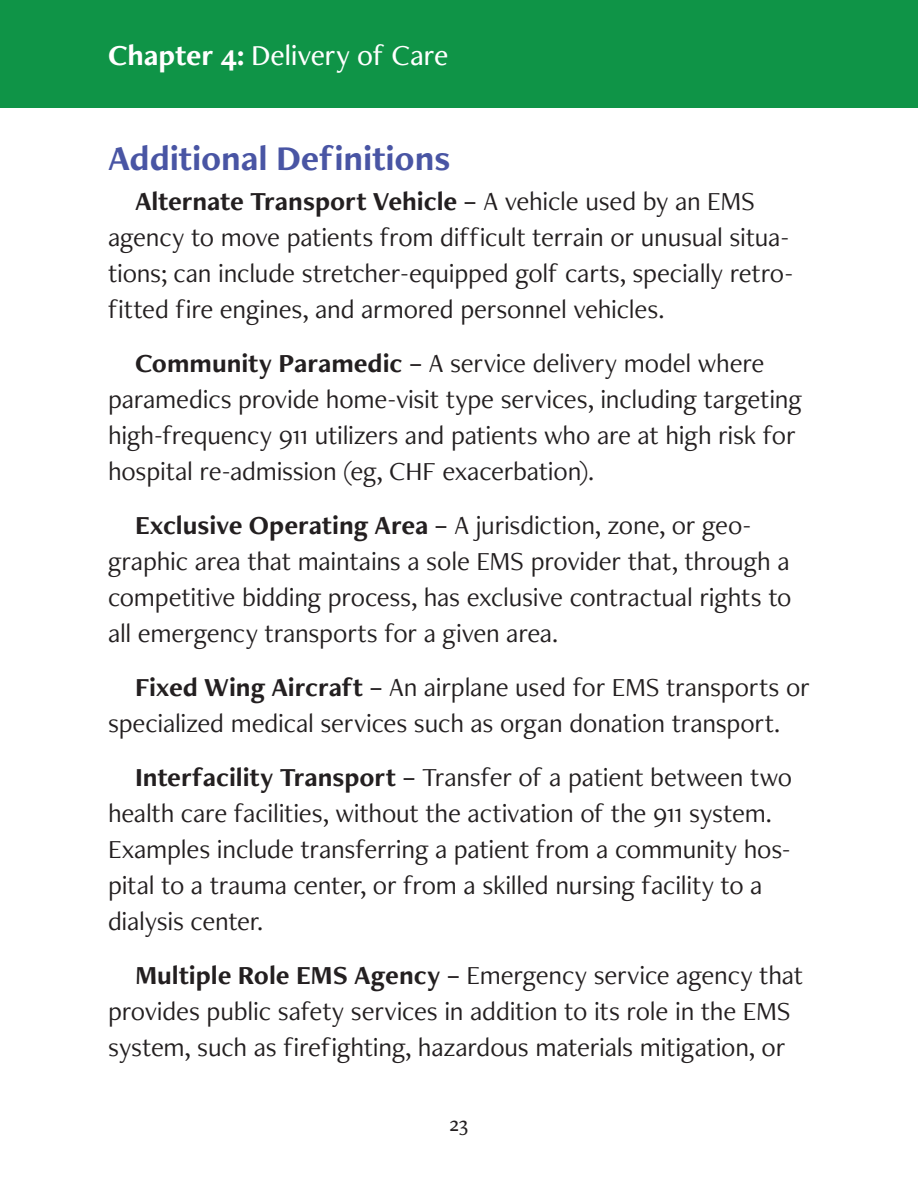
<style>
.page{position:relative;width:918px;height:1188px;background:#fff}
.page>*{position:absolute;margin:0;border:0;box-sizing:border-box;transform-origin:0 0}
.t1{font:700 36px "Freight Neo Pro";letter-spacing:-.005em;color:#4955a4}
.t2{font:500 30px "Freight Neo Pro";letter-spacing:-.01em;color:#fff}
.t3{font:27px/36px "Freight Neo Pro";letter-spacing:-.01em;color:#231f20}
.t4{font:500 21px "Freight Neo Pro";color:#231f20}
.s1{font-weight:700}
</style>
<div class="page">
<div style="left:0;top:0;width:918px;height:108px;background:#0f9447"></div>
<p class="t2" style="left:108px;top:34px;width:342px"><span class="s1">Chapter 4:</span> Delivery of Care</p>
<h1 class="t1" style="left:108px;top:133px;width:344px">Additional Definitions</h1>
<p class="t3" style="left:108px;top:182px;width:687px;text-indent:27px"><span class="s1">Alternate Transport Vehicle –</span> A vehicle used by an EMS agency to move patients from difficult terrain or unusual situa&shy;tions; can include stretcher-equipped golf carts, specially retro&shy;fitted fire engines, and armored personnel vehicles.</p>
<p class="t3" style="left:108px;top:344px;width:695px;text-indent:27px"><span class="s1">Community Paramedic –</span> A service delivery model where paramedics provide home-visit type services, including targeting high-frequency 911 utilizers and patients who are at high risk for hospital re-admission (eg, CHF exacerbation).</p>
<p class="t3" style="left:108px;top:506px;width:685px;text-indent:27px"><span class="s1">Exclusive Operating Area –</span> A jurisdiction, zone, or geo&shy;graphic area that maintains a sole EMS provider that, through a competitive bidding process, has exclusive contractual rights to all emergency transports for a given area.</p>
<p class="t3" style="left:108px;top:668px;width:703px;text-indent:27px"><span class="s1">Fixed Wing Aircraft –</span> An airplane used for EMS transports or specialized medical services such as organ donation transport.</p>
<p class="t3" style="left:108px;top:758px;width:686px;text-indent:27px"><span class="s1">Interfacility Transport –</span> Transfer of a patient between two health care facilities, without the activation of the 911 system.<br>Examples include transferring a patient from a community hos&shy;pital to a trauma center, or from a skilled nursing facility to a dialysis center.</p>
<p class="t3" style="left:108px;top:956px;width:697px;text-indent:27px"><span class="s1">Multiple Role EMS Agency –</span> Emergency service agency that provides public safety services in addition to its role in the EMS system, such as firefighting, hazardous materials mitigation, or</p>
<p class="t4" style="left:450px;top:1110px;width:20px">23</p>
</div>
